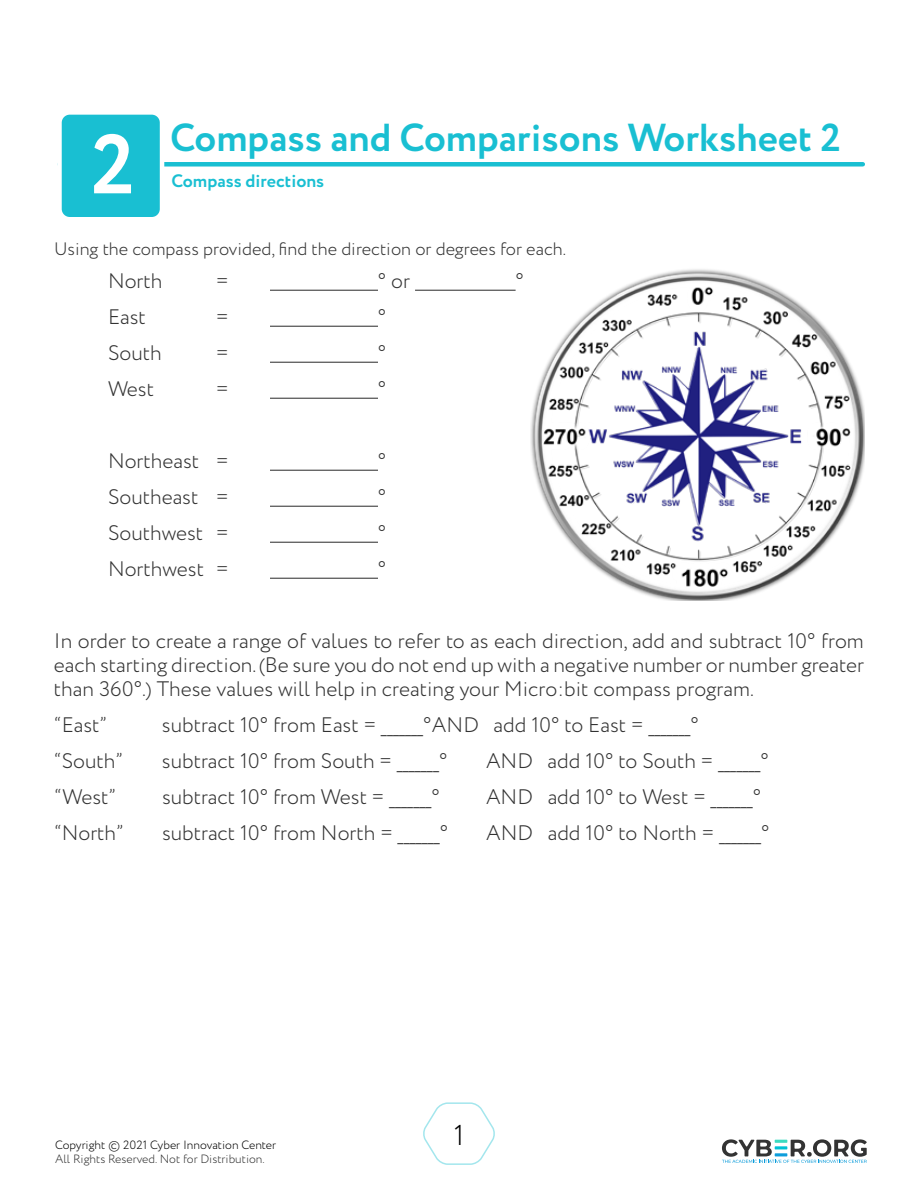
<style>
.page{position:relative;width:918px;height:1188px;background:#fff}
.page>*{position:absolute;margin:0;border:0;box-sizing:border-box;transform-origin:0 0}
.t1{font:700 84px "Circe";color:#fff}
.t2{font:700 39px "Circe";color:#19bfd2}
.t3{font:300 28.5px "Circe";color:#000}
.t4{font:300 21px/24px "Circe";color:#333;text-align:justify}
.t5{font:300 18px "Circe";color:#333}
.t6{font:700 18px "Circe";color:#19bfd2}
.t7{font:300 12px "Circe";color:#333}
.t8{font:300 12px "Circe";color:#000}
</style>
<div class="page">
<svg style="left:423px;top:1102px;width:72px;height:63px"></svg>
<svg style="left:722px;top:1139px;width:145px;height:24px"></svg>
<hr style="left:270px;top:290px;width:108px;height:1px;background:#333">
<hr style="left:415px;top:290px;width:101px;height:1px;background:#333">
<hr style="left:270px;top:326px;width:108px;height:1px;background:#333">
<hr style="left:270px;top:362px;width:108px;height:1px;background:#333">
<hr style="left:270px;top:398px;width:108px;height:1px;background:#333">
<hr style="left:270px;top:470px;width:108px;height:1px;background:#333">
<hr style="left:270px;top:506px;width:108px;height:1px;background:#333">
<hr style="left:270px;top:542px;width:108px;height:1px;background:#333">
<hr style="left:270px;top:578px;width:108px;height:1px;background:#333">
<div style="left:60px;top:162px;width:803px;height:5px;background:#19bfd2"></div>
<div style="left:59px;top:112px;width:103px;height:107px;background:#19bfd2;border-radius:10px"></div>
<div style="left:57px;top:110px;width:107px;height:111px;border:4px solid #fff;border-radius:10px"></div>
<img style="left:531px;top:269px;width:333px;height:332px">
<h1 class="t1" style="left:91px;top:108px;width:45px">2</h1>
<h2 class="t2" style="left:170px;top:111px;width:672px">Compass and Comparisons Worksheet 2</h2>
<p class="t6" style="left:172px;top:169px;width:154px">Compass directions</p>
<p class="t5" style="left:54px;top:237px;width:514px">Using the compass provided, find the direction or degrees for each.</p>
<p class="t4" style="left:108px;top:269px;width:56px">North</p>
<p class="t4" style="left:216px;top:269px;width:14px">=</p>
<p class="t4" style="left:378px;top:269px;width:34px">° or</p>
<p class="t4" style="left:516px;top:269px;width:10px">°</p>
<p class="t4" style="left:108px;top:305px;width:39px">East</p>
<p class="t4" style="left:216px;top:305px;width:14px">=</p>
<p class="t4" style="left:378px;top:305px;width:10px">°</p>
<p class="t4" style="left:108px;top:341px;width:55px">South</p>
<p class="t4" style="left:216px;top:341px;width:14px">=</p>
<p class="t4" style="left:108px;top:377px;width:48px">West</p>
<p class="t4" style="left:216px;top:377px;width:14px">=</p>
<p class="t4" style="left:378px;top:341px;width:10px">°</p>
<p class="t4" style="left:378px;top:377px;width:10px">°</p>
<p class="t4" style="left:108px;top:449px;width:122px">Northeast =</p>
<p class="t4" style="left:378px;top:449px;width:10px">°</p>
<p class="t4" style="left:108px;top:485px;width:122px">Southeast =</p>
<p class="t4" style="left:378px;top:485px;width:10px">°</p>
<p class="t4" style="left:108px;top:521px;width:122px">Southwest =</p>
<p class="t4" style="left:378px;top:521px;width:10px">°</p>
<p class="t4" style="left:108px;top:557px;width:122px">Northwest =</p>
<p class="t4" style="left:378px;top:557px;width:10px">°</p>
<p class="t4" style="left:54px;top:629px;width:812px">In order to create a range of values to refer to as each direction, add and subtract 10° from each starting direction. (Be sure you do not end up with a negative number or number greater than 360°.) These values will help in creating your Micro:bit compass program.</p>
<p class="t4" style="left:54px;top:713px;width:55px">“East”</p>
<p class="t4" style="left:162px;top:713px;width:538px">subtract 10° from East = _______°AND add 10° to East = _______°</p>
<p class="t4" style="left:54px;top:749px;width:71px">“South”</p>
<p class="t4" style="left:162px;top:749px;width:287px">subtract 10° from South = _______°</p>
<p class="t4" style="left:486px;top:749px;width:284px">AND add 10° to South = _______°</p>
<p class="t4" style="left:54px;top:785px;width:64px">“West”</p>
<p class="t4" style="left:162px;top:785px;width:279px">subtract 10° from West = _______°</p>
<p class="t4" style="left:486px;top:785px;width:277px">AND add 10° to West = _______°</p>
<p class="t4" style="left:54px;top:821px;width:71px">“North”</p>
<p class="t4" style="left:162px;top:821px;width:288px">subtract 10° from North = _______°</p>
<p class="t4" style="left:486px;top:821px;width:285px">AND add 10° to North = _______°</p>
<p class="t8" style="left:55px;top:1137px;width:223px">Copyright © 2021 Cyber Innovation Center</p>
<p class="t7" style="left:55px;top:1151px;width:211px">All Rights Reserved. Not for Distribution.</p>
<h3 class="t3" style="left:454px;top:1117px;width:12px">1</h3>
</div>
